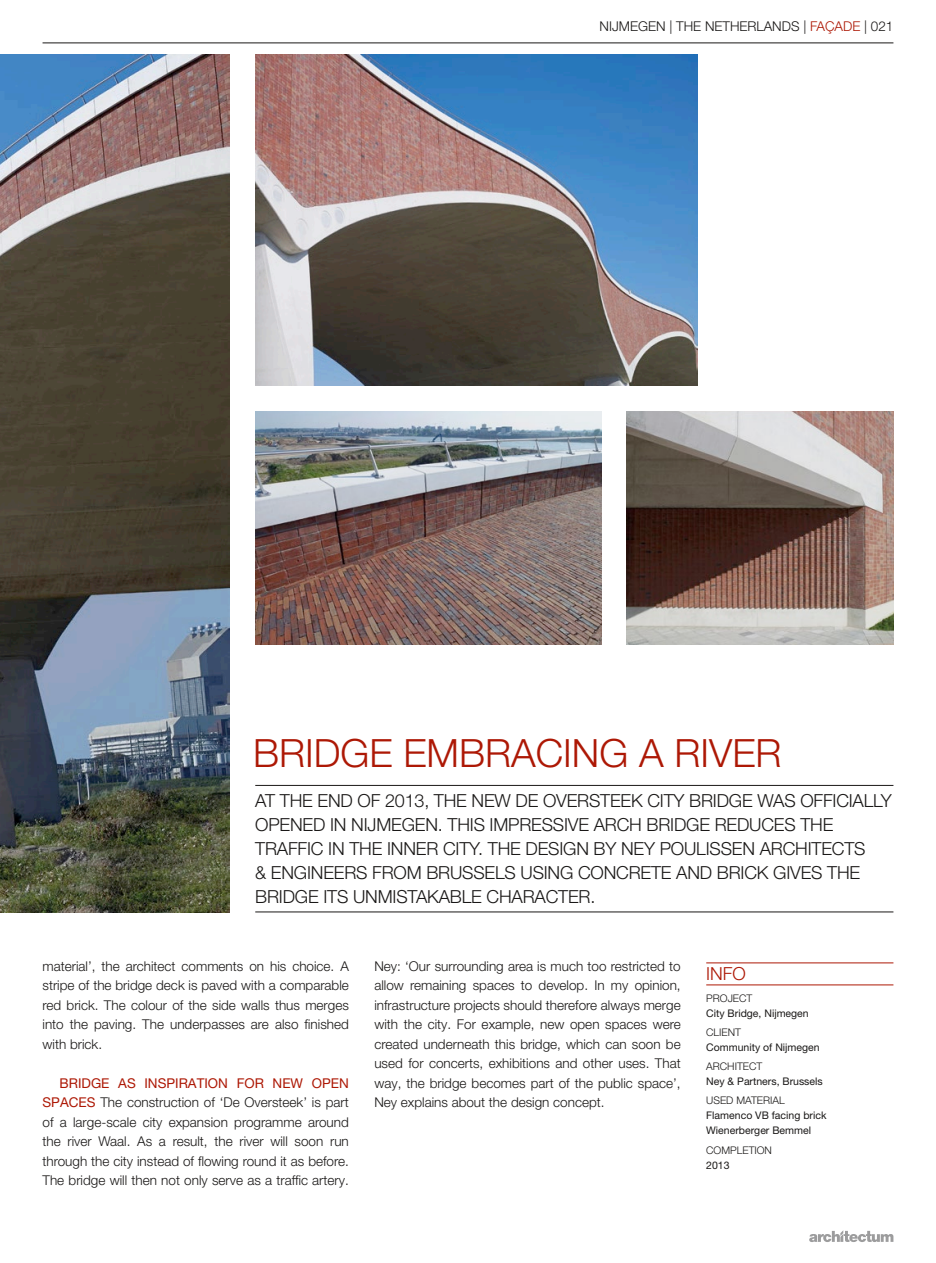
<style>
.page{position:relative;width:936px;height:1263px;background:#fff}
.page>*{position:absolute;margin:0;border:0;box-sizing:border-box;transform-origin:0 0}
.t1{font:300 39px "Helvetica Neue LT Pro";color:#ad1805}
.t2{font:300 18px/24px "Helvetica Neue LT Pro";letter-spacing:-.01em;color:#1a1817}
.t3{font:300 18px "Helvetica Neue LT Pro";color:#ad1805}
.t4{font:300 13.5px/19.5px "Helvetica Neue LT Pro";color:#1a1817;text-align:justify}
.t5{font:10.5px/15px "Helvetica Neue LT Pro";color:#1a1817}
.t6{font:300 10.5px "Helvetica Neue LT Pro";color:#1a1817}
.s1{color:#ad1805}
.s2{font-weight:400;color:#ad1805}
</style>
<div class="page">
<svg style="left:809px;top:1230px;width:84px;height:12px"></svg>
<hr style="left:43px;top:43px;width:850px;height:1px;background:#1a1817">
<img style="left:0;top:54px;width:230px;height:858px">
<hr style="left:255px;top:785px;width:638px;height:1px;background:#1a1817">
<hr style="left:255px;top:911px;width:638px;height:1px;background:#1a1817">
<hr style="left:706px;top:962px;width:187px;height:1px;background:#ad1805">
<hr style="left:706px;top:984px;width:187px;height:1px;background:#ad1805">
<img style="left:255px;top:54px;width:442px;height:331px">
<img style="left:626px;top:411px;width:267px;height:234px">
<img style="left:255px;top:411px;width:346px;height:234px">
<p class="t4" style="left:599px;top:16px;width:295px">NIJMEGEN | THE NETHERLANDS | <span class="s1">FAÇADE</span> | 021</p>
<h1 class="t1" style="left:253px;top:729px;width:530px">BRIDGE EMBRACING A RIVER</h1>
<p class="t2" style="left:255px;top:788px;width:638px">AT THE END OF 2013, THE NEW DE OVERSTEEK CITY BRIDGE WAS OFFICIALLY OPENED IN NIJMEGEN. THIS IMPRESSIVE ARCH BRIDGE REDUCES THE TRAFFIC IN THE INNER CITY. THE DESIGN BY NEY POULISSEN ARCHITECTS<br>&amp; ENGINEERS FROM BRUSSELS USING CONCRETE AND BRICK GIVES THE BRIDGE ITS UNMISTAKABLE CHARACTER.</p>
<p class="t4" style="left:43px;top:956px;width:308px">material’, the architect comments on his choice. A stripe of the bridge deck is paved with a comparable red brick. The colour of the side walls thus merges into the paving. The underpasses are also finished with brick.</p>
<p class="t4" style="left:43px;top:1073px;width:308px;text-indent:17px"><span class="s2">BRIDGE AS INSPIRATION FOR NEW OPEN SPACES</span> The construction of ‘De Oversteek’ is part of a large-scale city expansion programme around the river Waal. As a result, the river will soon run through the city instead of flowing round it as before.<br>The bridge will then not only serve as a traffic artery.</p>
<p class="t4" style="left:374px;top:956px;width:308px">Ney: ‘Our surrounding area is much too restricted to allow remaining spaces to develop. In my opinion, infrastructure projects should therefore always merge with the city. For example, new open spaces were created underneath this bridge, which can soon be used for concerts, exhibitions and other uses. That way, the bridge becomes part of the public space’, Ney explains about the design concept.</p>
<h2 class="t3" style="left:706px;top:963px;width:41px">INFO</h2>
<p class="t6" style="left:706px;top:991px;width:48px">PROJECT</p>
<p class="t5" style="left:706px;top:1005px;width:104px">City Bridge, Nijmegen</p>
<p class="t6" style="left:706px;top:1026px;width:36px">CLIENT</p>
<p class="t5" style="left:706px;top:1039px;width:115px">Community of Nijmegen</p>
<p class="t6" style="left:706px;top:1060px;width:58px">ARCHITECT</p>
<p class="t5" style="left:706px;top:1074px;width:118px">Ney &amp; Partners, Brussels</p>
<p class="t6" style="left:706px;top:1094px;width:80px">USED MATERIAL</p>
<p class="t5" style="left:706px;top:1108px;width:122px">Flamenco VB facing brick<br>Wienerberger Bemmel</p>
<p class="t6" style="left:706px;top:1143px;width:67px">COMPLETION</p>
<p class="t5" style="left:706px;top:1157px;width:25px">2013</p>
</div>
